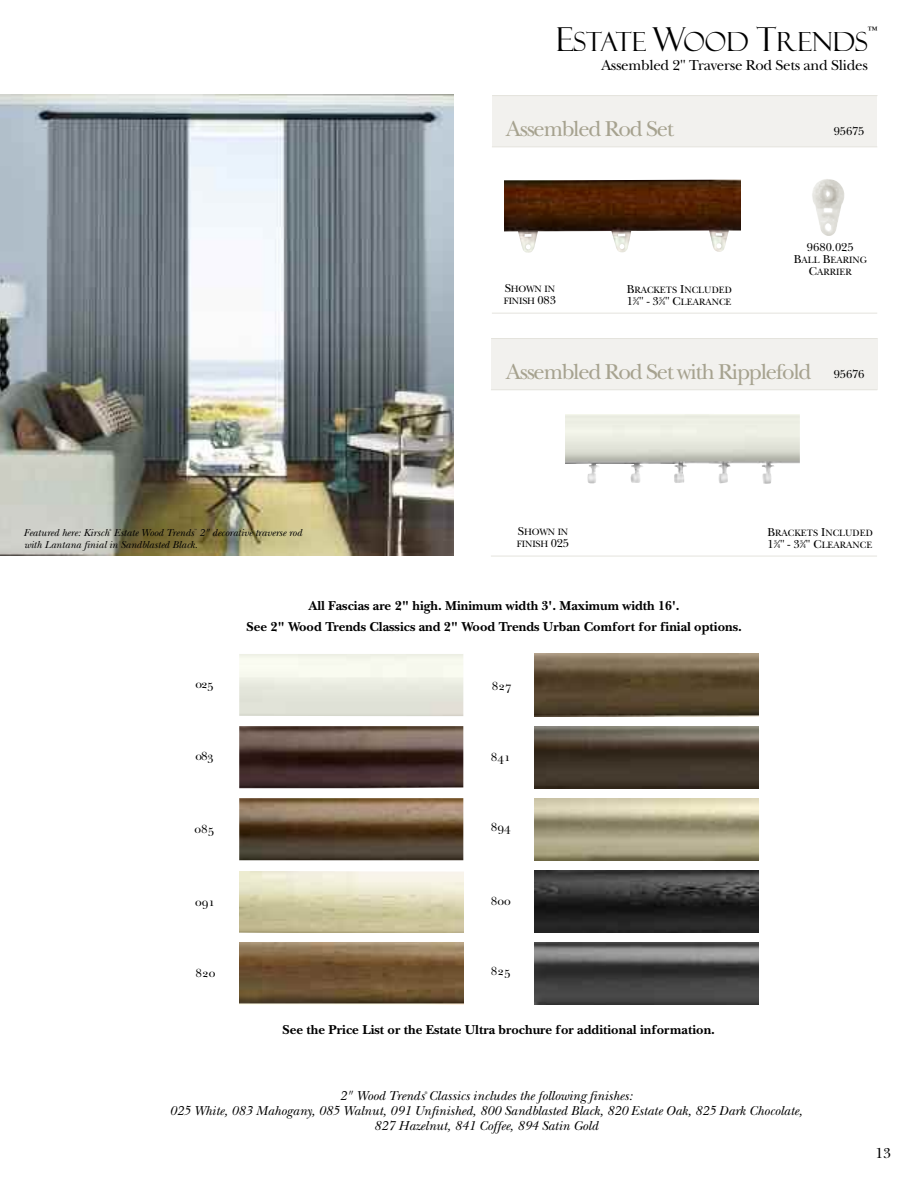
<style>
.page{position:relative;width:918px;height:1188px;background:#fff}
.page>*{position:absolute;margin:0;border:0;box-sizing:border-box;transform-origin:0 0}
.t1{font:26.4px "Felix Titling";color:#000}
.t2{font:22.5px "New Baskerville";letter-spacing:-.05em;color:#a6a28f}
.t3{font:15px "New Baskerville";letter-spacing:-.015em;color:#000}
.t4{font:700 13.5px/21px "New Baskerville";color:#000;text-align:center}
.t5{font:italic 13.5px/15px "New Baskerville";color:#000;text-align:center}
.t6{font:12px "New Baskerville";color:#000}
.t7{font:12px "New Baskerville SC";color:#000}
.t8{font:italic 10.5px "New Baskerville";color:#000}
.t9{font:9.9px "Felix Titling";color:#000}
.t10{font:9.6px/12px "New Baskerville";color:#000;text-align:center}
.t11{font:9.6px/12px "New Baskerville";letter-spacing:-.02em;color:#000}
.t12{font:italic 4.05px "New Baskerville";color:#000}
.t13{font:italic 3.15px "New Baskerville";color:#000}
.s1{font-size:33px}
.s2{font-size:12px}
.s3{font-size:6px}
.s4{font-size:9.6px}
.s5{font-size:12px;color:#000}
</style>
<div class="page">
<img style="left:0;top:94px;width:454px;height:461px">
<img style="left:812px;top:179px;width:32px;height:57px">
<img style="left:505px;top:179px;width:236px;height:74px">
<img style="left:565px;top:414px;width:235px;height:70px">
<div style="left:493px;top:95px;width:384px;height:52px;background:#f2f1ee"></div>
<hr style="left:492px;top:313px;width:385px;height:1px;background:#e4e3dd">
<hr style="left:492px;top:146px;width:385px;height:1px;background:#e4e3dd">
<hr style="left:492px;top:95px;width:386px;height:1px;background:#e4e3dd">
<div style="left:491px;top:338px;width:386px;height:52px;background:#f2f1ee"></div>
<hr style="left:491px;top:556px;width:386px;height:1px;background:#e4e3dd">
<hr style="left:491px;top:389px;width:386px;height:1px;background:#e4e3dd">
<hr style="left:491px;top:338px;width:387px;height:1px;background:#e4e3dd">
<img style="left:239px;top:726px;width:224px;height:62px">
<img style="left:239px;top:798px;width:224px;height:62px">
<img style="left:239px;top:942px;width:224px;height:62px">
<img style="left:535px;top:654px;width:224px;height:62px">
<img style="left:535px;top:726px;width:224px;height:62px">
<img style="left:535px;top:798px;width:224px;height:62px">
<img style="left:535px;top:870px;width:224px;height:62px">
<img style="left:535px;top:942px;width:224px;height:62px">
<h1 class="t1" style="left:556px;top:32px;width:314px"><span class="s1">E</span>STATE <span class="s1">W</span>OOD <span class="s1">T</span>RENDS</h1>
<p class="t9" style="left:868px;top:27px;width:11px">™</p>
<p class="t3" style="left:601px;top:56px;width:268px">Assembled 2" Traverse Rod Sets and Slides</p>
<h2 class="t2" style="left:506px;top:116px;width:169px">Assembled Rod Set</h2>
<p class="t6" style="left:834px;top:124px;width:32px">95675</p>
<p class="t11" style="left:504px;top:283px;width:54px"><span class="s2">S</span>HOWN IN<br>FINISH <span class="s2">083</span></p>
<p class="t10" style="left:627px;top:284px;width:107px"><span class="s2">B</span>RACKETS <span class="s2">I</span>NCLUDED</p>
<p class="t6" style="left:627px;top:294px;width:106px">1<sup>3</sup>⁄<span class="s3">4</span>" - 3<sup>3</sup>⁄<span class="s3">4</span>" C<span class="s4">LEARANCE</span></p>
<p class="t6" style="left:807px;top:240px;width:48px">9680.025</p>
<p class="t10" style="left:794px;top:254px;width:75px"><span class="s2">B</span>ALL <span class="s2">B</span>EARING<br><span class="s2">C</span>ARRIER</p>
<p class="t8" style="left:24px;top:526px;width:87px">Featured here: Kirsch</p>
<p class="t13" style="left:109px;top:528px;width:4px">®</p>
<p class="t8" style="left:114px;top:526px;width:82px">Estate Wood Trends</p>
<p class="t13" style="left:194px;top:528px;width:4px">™</p>
<p class="t8" style="left:199px;top:526px;width:104px">2" decorative traverse rod</p>
<p class="t8" style="left:24px;top:538px;width:175px">with Lantana finial in Sandblasted Black.</p>
<h2 class="t2" style="left:506px;top:358px;width:360px">Assembled Rod Set with Ripplefold <span class="s5">95676</span></h2>
<p class="t11" style="left:517px;top:526px;width:54px"><span class="s2">S</span>HOWN IN<br>FINISH <span class="s2">025</span></p>
<p class="t10" style="left:768px;top:527px;width:107px"><span class="s2">B</span>RACKETS <span class="s2">I</span>NCLUDED</p>
<p class="t6" style="left:768px;top:537px;width:106px">1<sup>3</sup>⁄<span class="s3">4</span>" - 3<sup>3</sup>⁄<span class="s3">4</span>" C<span class="s4">LEARANCE</span></p>
<p class="t4" style="left:246px;top:595px;width:497px">All Fascias are 2" high. Minimum width 3'. Maximum width 16'.<br>See 2" Wood Trends Classics and 2" Wood Trends Urban Comfort for finial options.</p>
<p class="t7" style="left:195px;top:680px;width:20px">025</p>
<p class="t7" style="left:492px;top:682px;width:22px">827</p>
<p class="t7" style="left:195px;top:752px;width:20px">083</p>
<p class="t7" style="left:491px;top:752px;width:22px">841</p>
<p class="t7" style="left:195px;top:825px;width:22px">085</p>
<p class="t7" style="left:491px;top:822px;width:22px">894</p>
<p class="t7" style="left:195px;top:898px;width:22px">091</p>
<p class="t7" style="left:491px;top:897px;width:22px">800</p>
<p class="t7" style="left:196px;top:968px;width:22px">820</p>
<p class="t7" style="left:491px;top:967px;width:22px">825</p>
<p class="t4" style="left:282px;top:1019px;width:434px">See the Price List or the Estate Ultra brochure for additional information.</p>
<p class="t5" style="left:340px;top:1088px;width:294px">2" Wood Trends Classics includes the following finishes:</p>
<p class="t12" style="left:425px;top:1090px;width:4px">®</p>
<p class="t5" style="left:169px;top:1103px;width:635px">025 White, 083 Mahogany, 085 Walnut, 091 Unfinished, 800 Sandblasted Black, 820 Estate Oak, 825 Dark Chocolate,<br>827 Hazelnut, 841 Coffee, 894 Satin Gold</p>
<p class="t3" style="left:875px;top:1144px;width:17px">13</p>
</div>
